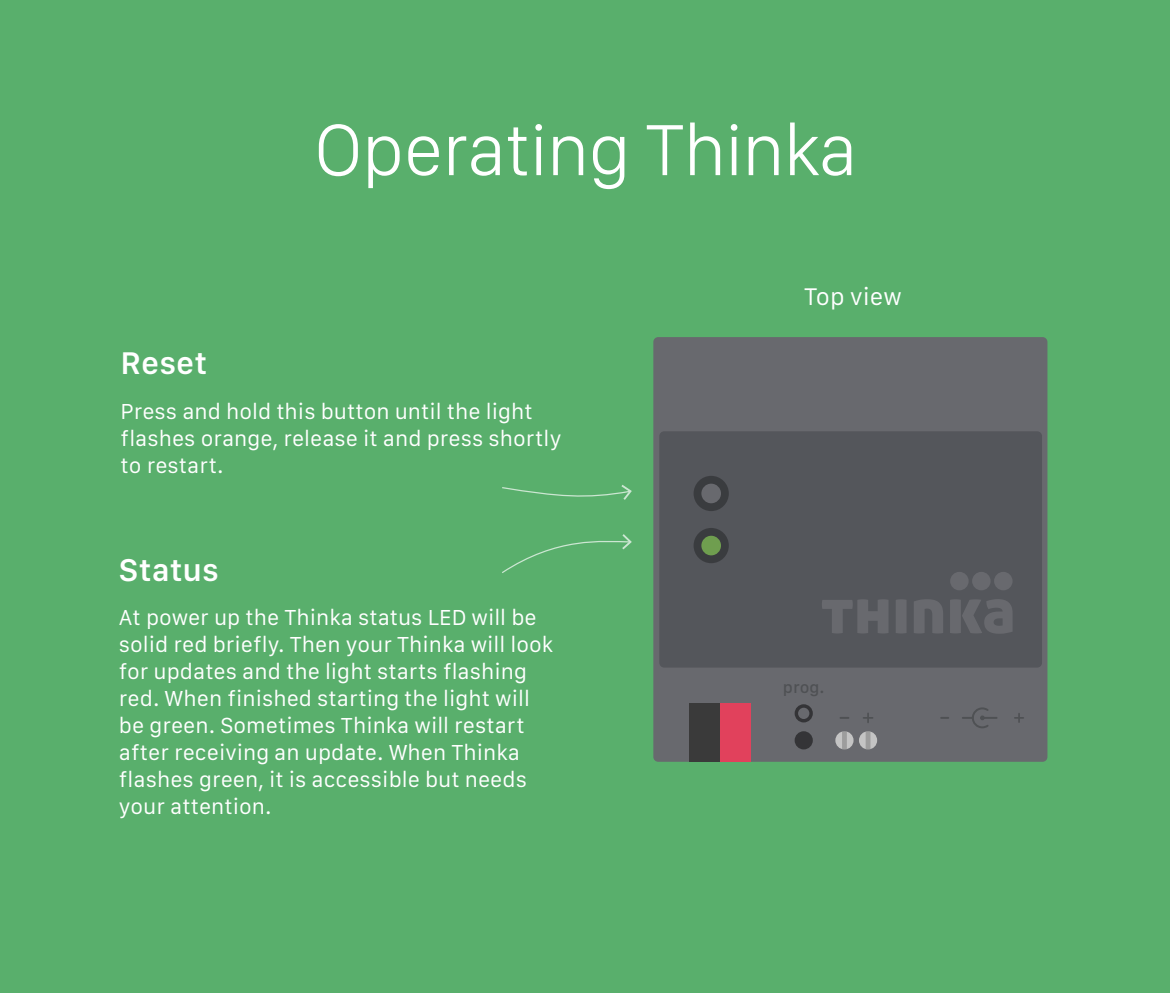
<style>
.page{position:relative;width:1170px;height:993px;background:#fff}
.page>*{position:absolute;margin:0;border:0;box-sizing:border-box;transform-origin:0 0}
.t1{font:300 75px "San Francisco Display";color:#fff}
.t2{font:600 32.5px "San Francisco Text";color:#fff}
.t3{font:25px "San Francisco Text";color:#fff}
.t4{font:22.5px/27px "San Francisco Text";color:#fff}
.t5{font:500 17px "San Francisco Text";color:#4f5154}
</style>
<div class="page">
<div style="left:0;top:0;width:1169px;height:992px;background:#59af6c"></div>
<div style="left:653px;top:337px;width:394px;height:424px;background:#68696e;border-radius:5px"></div>
<div style="left:659px;top:431px;width:382px;height:236px;background:#54565b;border-radius:5px"></div>
<div style="left:693px;top:475px;width:35px;height:36px;background:#3a3c3f;border-radius:50%"></div>
<svg style="left:693px;top:527px;width:35px;height:36px"></svg>
<div style="left:701px;top:483px;width:20px;height:20px;background:#68696e;border-radius:50%"></div>
<div style="left:701px;top:535px;width:20px;height:20px;background:#6f9e4f;border-radius:50%"></div>
<div style="left:689px;top:702px;width:31px;height:59px;background:#3a3a3a"></div>
<div style="left:720px;top:702px;width:31px;height:59px;background:#e1415c"></div>
<div style="left:835px;top:731px;width:18px;height:18px;background:#c4c4c4;border-radius:50%"></div>
<div style="left:794px;top:731px;width:18px;height:18px;background:#343437;border-radius:50%"></div>
<svg style="left:794px;top:704px;width:18px;height:18px"></svg>
<svg style="left:842px;top:731px;width:4px;height:18px"></svg>
<svg style="left:858px;top:731px;width:19px;height:18px"></svg>
<svg style="left:865px;top:731px;width:5px;height:18px"></svg>
<div style="left:798px;top:707px;width:11px;height:11px;background:#68696e;border-radius:50%"></div>
<svg style="left:863px;top:713px;width:9px;height:9px"></svg>
<svg style="left:1014px;top:713px;width:9px;height:9px"></svg>
<svg style="left:962px;top:707px;width:34px;height:21px"></svg>
<svg style="left:822px;top:599px;width:66px;height:34px"></svg>
<svg style="left:896px;top:599px;width:10px;height:34px"></svg>
<svg style="left:914px;top:599px;width:29px;height:34px"></svg>
<svg style="left:950px;top:599px;width:62px;height:34px"></svg>
<div style="left:993px;top:571px;width:19px;height:19px;background:#68696e;border-radius:50%"></div>
<div style="left:972px;top:571px;width:18px;height:19px;background:#68696e;border-radius:50%"></div>
<div style="left:950px;top:571px;width:18px;height:19px;background:#68696e;border-radius:50%"></div>
<svg style="left:502px;top:534px;width:129px;height:39px"></svg>
<svg style="left:502px;top:485px;width:129px;height:14px"></svg>
<h1 class="t1" style="left:314px;top:104px;width:544px">Operating Thinka</h1>
<h2 class="t2" style="left:121px;top:343px;width:88px">Reset</h2>
<p class="t4" style="left:121px;top:400px;width:442px">Press and hold this button until the light flashes orange, release it and press shortly to restart.</p>
<h2 class="t2" style="left:119px;top:550px;width:102px">Status</h2>
<p class="t4" style="left:119px;top:605px;width:436px">At power up the Thinka status LED will be solid red briefly. Then your Thinka will look for updates and the light starts flashing red. When finished starting the light will be green. Sometimes Thinka will restart after receiving an update. When Thinka flashes green, it is accessible but needs your attention.</p>
<p class="t3" style="left:804px;top:280px;width:99px">Top view</p>
<p class="t5" style="left:782px;top:676px;width:43px">prog.</p>
</div>
